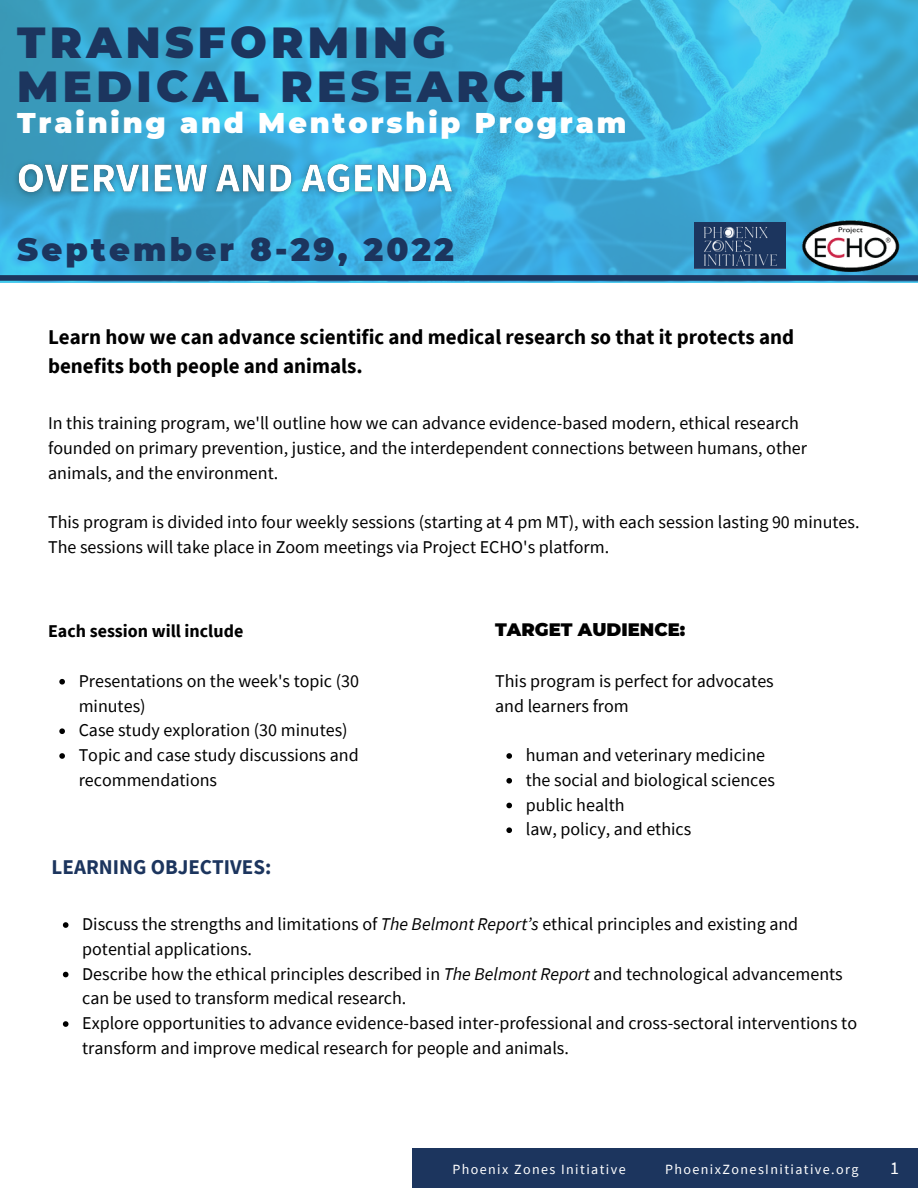
<style>
.page{position:relative;width:918px;height:1188px;background:#fff}
.page>*{position:absolute;margin:0;border:0;box-sizing:border-box;transform-origin:0 0}
.t1{font:900 43.35px/43.8px "Montserrat";letter-spacing:.1em;color:#1c355e}
.t2{font:900 32.1px "Montserrat";letter-spacing:.1em;color:#1c355e}
.t3{font:900 28.5px "Montserrat";letter-spacing:.1em;color:#fff}
.t4{font:700 21px/29.2px "Source Sans Pro";color:#000}
.t5{font:700 21px "Source Sans Pro";color:#1c355e}
.t6{font:18px/24.8px "Source Sans Pro";color:#000}
.t7{font:700 18px "Source Sans Pro";color:#000}
.t8{font:900 18px "Montserrat";color:#000}
.t9{font:18px "Source Sans Pro";color:#fff}
.t10{font:14.1px "Source Sans Pro";letter-spacing:.1em;color:#fff}
.s1{font-style:italic}
</style>
<div class="page">
<img style="left:0;top:0;width:918px;height:281px">
<div style="left:0;top:275px;width:917px;height:6px;background:#1c355e"></div>
<div style="left:412px;top:1149px;width:506px;height:39px;background:#1c355e"></div>
<img style="left:694px;top:222px;width:92px;height:46px">
<img style="left:797px;top:217px;width:108px;height:58px">
<img style="left:6px;top:140px;width:456px;height:76px">
<svg style="left:506px;top:753px;width:6px;height:6px"></svg>
<svg style="left:506px;top:778px;width:6px;height:6px"></svg>
<svg style="left:506px;top:803px;width:6px;height:5px"></svg>
<svg style="left:506px;top:827px;width:6px;height:6px"></svg>
<svg style="left:59px;top:679px;width:6px;height:6px"></svg>
<svg style="left:59px;top:728px;width:6px;height:6px"></svg>
<svg style="left:59px;top:753px;width:6px;height:6px"></svg>
<svg style="left:63px;top:922px;width:6px;height:6px"></svg>
<svg style="left:63px;top:972px;width:6px;height:5px"></svg>
<svg style="left:63px;top:1021px;width:6px;height:6px"></svg>
<h1 class="t1" style="left:17px;top:20px;width:549px">TRANSFORMING<br>MEDICAL RESEARCH</h1>
<h3 class="t3" style="left:17px;top:106px;width:611px">Training and Mentorship Program</h3>
<h2 class="t2" style="left:17px;top:230px;width:438px">September 8-29, 2022</h2>
<p class="t4" style="left:48px;top:322px;width:748px">Learn how we can advance scientific and medical research so that it protects and benefits both people and animals.</p>
<p class="t6" style="left:48px;top:411px;width:760px">In this training program, we'll outline how we can advance evidence-based modern, ethical research founded on primary prevention, justice, and the interdependent connections between humans, other animals, and the environment.</p>
<p class="t6" style="left:48px;top:510px;width:813px">This program is divided into four weekly sessions (starting at 4 pm MT), with each session lasting 90 minutes.<br>The sessions will take place in Zoom meetings via Project ECHO's platform.</p>
<p class="t7" style="left:48px;top:620px;width:197px">Each session will include</p>
<p class="t6" style="left:79px;top:668px;width:282px">Presentations on the week's topic (30 minutes)<br>Case study exploration (30 minutes)<br>Topic and case study discussions and recommendations</p>
<p class="t5" style="left:52px;top:853px;width:221px">LEARNING OBJECTIVES:</p>
<p class="t8" style="left:495px;top:619px;width:192px">TARGET AUDIENCE:</p>
<p class="t6" style="left:495px;top:668px;width:280px">This program is perfect for advocates and learners from</p>
<p class="t6" style="left:526px;top:742px;width:251px">human and veterinary medicine the social and biological sciences public health<br>law, policy, and ethics</p>
<p class="t6" style="left:82px;top:911px;width:776px">Discuss the strengths and limitations of <span class="s1">The Belmont Report’s</span> ethical principles and existing and potential applications.<br>Describe how the ethical principles described in <span class="s1">The Belmont Report</span> and technological advancements can be used to transform medical research.<br>Explore opportunities to advance evidence-based inter-professional and cross-sectoral interventions to transform and improve medical research for people and animals.</p>
<p class="t10" style="left:452px;top:1160px;width:175px">Phoenix Zones Initiative</p>
<p class="t10" style="left:665px;top:1160px;width:195px">PhoenixZonesInitiative.org</p>
<p class="t9" style="left:890px;top:1156px;width:10px">1</p>
</div>
